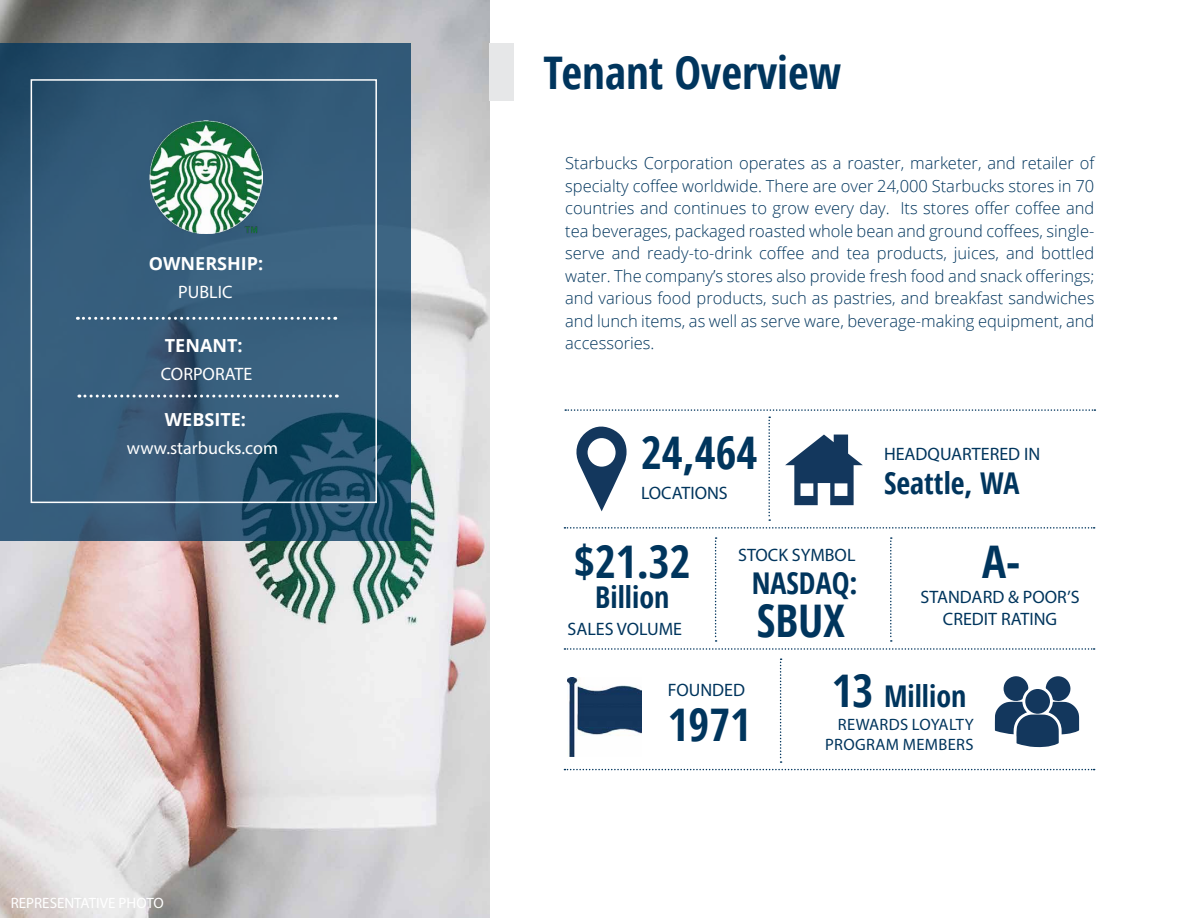
<style>
.page{position:relative;width:1188px;height:918px;background:#fff}
.page>*{position:absolute;margin:0;border:0;box-sizing:border-box;transform-origin:0 0}
.t1{font:700 condensed 45px "Open Sans";color:#00355d}
.t2{font:700 condensed 30px "Open Sans";color:#00355d}
.t3{font:18px/21.6px "Myriad Pro";color:#00355d;text-align:center}
.t4{font:18px "Myriad Pro";color:#fff}
.t5{font:700 18px "Open Sans";color:#fff}
.t6{font:300 16.5px/22.5px "Open Sans";color:#00355d;text-align:justify}
.t7{font:16.5px/19.8px "Myriad Pro";letter-spacing:.02em;color:#00355d;text-align:right}
.t8{font:15px "Myriad Pro";color:#fff}
</style>
<div class="page">
<img style="left:0;top:0;width:490px;height:918px">
<div style="left:490px;top:43px;width:24px;height:58px;background:#e6e7e8"></div>
<svg style="left:565px;top:409px;width:530px;height:2px"></svg>
<svg style="left:564px;top:527px;width:531px;height:2px"></svg>
<svg style="left:576px;top:426px;width:51px;height:85px"></svg>
<svg style="left:768px;top:417px;width:2px;height:104px"></svg>
<svg style="left:785px;top:435px;width:78px;height:70px"></svg>
<svg style="left:780px;top:658px;width:2px;height:105px"></svg>
<img style="left:567px;top:678px;width:74px;height:79px">
<svg style="left:995px;top:676px;width:84px;height:71px"></svg>
<svg style="left:564px;top:648px;width:531px;height:2px"></svg>
<svg style="left:715px;top:537px;width:2px;height:105px"></svg>
<svg style="left:890px;top:537px;width:2px;height:105px"></svg>
<svg style="left:0;top:43px;width:410px;height:498px;background:#325a77"></svg>
<div style="left:31px;top:79px;width:346px;height:424px;border:2px solid #fff"></div>
<img style="left:149px;top:121px;width:114px;height:113px">
<svg style="left:77px;top:317px;width:259px;height:3px"></svg>
<svg style="left:79px;top:395px;width:258px;height:3px"></svg>
<svg style="left:564px;top:769px;width:531px;height:1px"></svg>
<p class="t5" style="left:149px;top:251px;width:116px">OWNERSHIP:</p>
<p class="t4" style="left:178px;top:281px;width:56px">PUBLIC</p>
<p class="t5" style="left:165px;top:333px;width:79px">TENANT:</p>
<p class="t4" style="left:161px;top:363px;width:93px">CORPORATE</p>
<p class="t5" style="left:165px;top:407px;width:83px">WEBSITE:</p>
<p class="t4" style="left:127px;top:437px;width:153px">www.starbucks.com</p>
<p class="t8" style="left:11px;top:893px;width:154px">REPRESENTATIVE PHOTO</p>
<h1 class="t1" style="left:544px;top:41px;width:299px">Tenant Overview</h1>
<p class="t6" style="left:565px;top:152px;width:531px">Starbucks Corporation operates as a roaster, marketer, and retailer of specialty coffee worldwide. There are over 24,000 Starbucks stores in 70 countries and continues to grow every day. Its stores offer coffee and tea beverages, packaged roasted whole bean and ground coffees, single&shy;serve and ready-to-drink coffee and tea products, juices, and bottled water. The company’s stores also provide fresh food and snack offerings; and various food products, such as pastries, and breakfast sandwiches and lunch items, as well as serve ware, beverage-making equipment, and accessories.</p>
<h1 class="t1" style="left:641px;top:421px;width:118px">24,464</h1>
<p class="t3" style="left:641px;top:482px;width:88px">LOCATIONS</p>
<h1 class="t1" style="left:574px;top:531px;width:118px">$21.32</h1>
<h2 class="t2" style="left:595px;top:577px;width:76px">Billion</h2>
<p class="t3" style="left:568px;top:618px;width:116px">SALES VOLUME</p>
<p class="t3" style="left:738px;top:543px;width:119px">STOCK SYMBOL</p>
<h2 class="t2" style="left:752px;top:562px;width:107px">NASDAQ:</h2>
<h1 class="t1" style="left:757px;top:590px;width:89px">SBUX</h1>
<p class="t3" style="left:884px;top:442px;width:158px">HEADQUARTERED IN</p>
<h2 class="t2" style="left:884px;top:462px;width:137px">Seattle, WA</h2>
<h1 class="t1" style="left:982px;top:531px;width:40px">A-</h1>
<p class="t3" style="left:921px;top:586px;width:160px">STANDARD &amp; POOR’S<br>CREDIT RATING</p>
<p class="t3" style="left:668px;top:679px;width:79px">FOUNDED</p>
<h1 class="t1" style="left:668px;top:694px;width:85px">1971</h1>
<h1 class="t1" style="left:832px;top:659px;width:43px">13</h1>
<p class="t7" style="left:825px;top:715px;width:150px">REWARDS LOYALTY<br>PROGRAM MEMBERS</p>
<h2 class="t2" style="left:884px;top:675px;width:84px">Million</h2>
</div>
